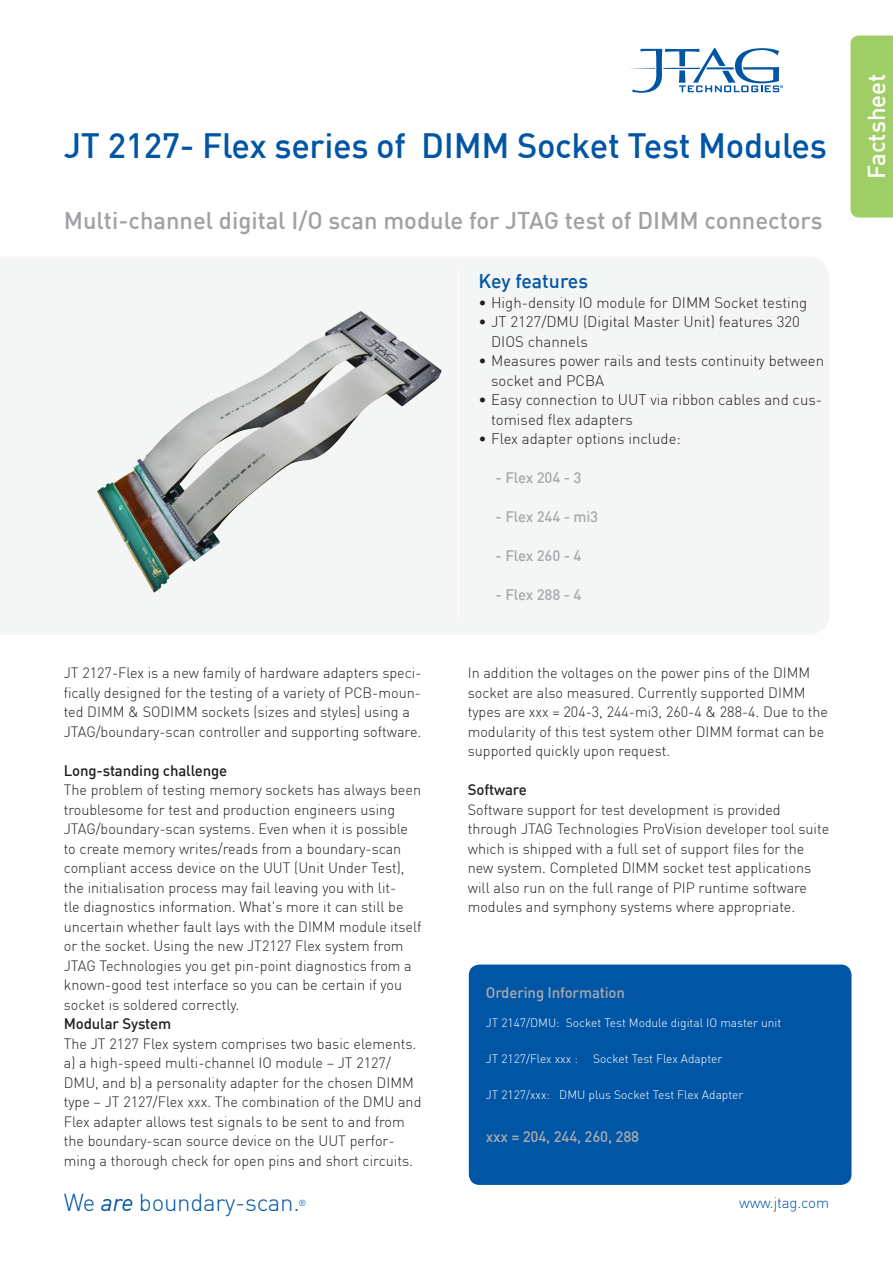
<style>
.page{position:relative;width:893px;height:1263px;background:#fff}
.page>*{position:absolute;margin:0;border:0;box-sizing:border-box;transform-origin:0 0}
.t1{font:500 34.5px "DIN";letter-spacing:-.01em;color:#0155a5}
.t2{font:300 24px "DIN";letter-spacing:-.01em;color:#0155a5}
.t3{font:500 24px "DIN";color:#fff}
.t4{font:500 23.7px "DIN";color:#a1a1a5}
.t5{font:500 19.5px "DIN";color:#0155a5}
.t6{font:300 15px/19.5px "DIN";color:#231f20}
.t7{font:500 15px "DIN";letter-spacing:-.01em;color:#a8a9ad}
.t8{font:500 15px "DIN";letter-spacing:-.01em;color:#231f20}
.t9{font:300 15px "DIN";letter-spacing:-.01em;color:#0155a5}
.t10{font:300 14.7px/19.5px "DIN";color:#231f20}
.t11{font:300 12px "DIN";color:#fff}
.t12{font:300 8.7px "DIN";color:#0155a5}
.s1{font-weight:400;font-style:italic}
</style>
<div class="page">
<svg style="left:630px;top:48px;width:153px;height:45px"></svg>
<div style="left:0;top:257px;width:829px;height:378px;background:#f4f5f5"></div>
<img style="left:97px;top:311px;width:345px;height:282px">
<hr style="left:458px;top:269px;width:1px;height:349px;background:#fff">
<div style="left:850px;top:35px;width:43px;height:183px;background:#9fce66"></div>
<div style="left:469px;top:964px;width:382px;height:221px;background:#0155a5;border-radius:11px"></div>
<h1 class="t1" style="left:64px;top:131px;width:765px">JT 2127- Flex series of DIMM Socket Test Modules</h1>
<h3 class="t4" style="left:64px;top:210px;width:760px">Multi-channel digital I/O scan module for JTAG test of DIMM connectors</h3>
<p class="t10" style="left:64px;top:665px;width:359px">JT 2127-Flex is a new family of hardware adapters speci&shy;fically designed for the testing of a variety of PCB-moun&shy;ted DIMM &amp; SODIMM sockets (sizes and styles) using a JTAG/boundary-scan controller and supporting software.</p>
<p class="t8" style="left:64px;top:764px;width:165px">Long-standing challenge</p>
<p class="t10" style="left:64px;top:782px;width:359px">The problem of testing memory sockets has always been troublesome for test and production engineers using JTAG/boundary-scan systems. Even when it is possible to create memory writes/reads from a boundary-scan compliant access device on the UUT (Unit Under Test), the initialisation process may fail leaving you with lit-<br>tle diagnostics information. What's more it can still be uncertain whether fault lays with the DIMM module itself or the socket. Using the new JT2127 Flex system from JTAG Technologies you get pin-point diagnostics from a known-good test interface so you can be certain if you socket is soldered correctly.</p>
<p class="t8" style="left:64px;top:1017px;width:109px">Modular System</p>
<p class="t10" style="left:64px;top:1035px;width:359px">The JT 2127 Flex system comprises two basic elements. a) a high-speed multi-channel IO module – JT 2127/ DMU, and b) a personality adapter for the chosen DIMM type – JT 2127/Flex xxx. The combination of the DMU and Flex adapter allows test signals to be sent to and from the boundary-scan source device on the UUT perfor&shy;ming a thorough check for open pins and short circuits.</p>
<h2 class="t2" style="left:64px;top:1193px;width:238px">We <span class="s1">are</span> boundary-scan.</h2>
<p class="t12" style="left:298px;top:1199px;width:9px">®</p>
<h3 class="t5" style="left:478px;top:273px;width:111px">Key features</h3>
<p class="t6" style="left:478px;top:294px;width:330px">• High-density IO module for DIMM Socket testing</p>
<p class="t6" style="left:491px;top:314px;width:310px;text-indent:-13px">• JT 2127/DMU (Digital Master Unit) features 320<br>DIOS channels</p>
<p class="t6" style="left:491px;top:353px;width:335px;text-indent:-13px">• Measures power rails and tests continuity between socket and PCBA</p>
<p class="t6" style="left:491px;top:392px;width:333px;text-indent:-13px">• Easy connection to UUT via ribbon cables and cus&shy;tomised flex adapters</p>
<p class="t6" style="left:478px;top:431px;width:204px">• Flex adapter options include:</p>
<p class="t7" style="left:496px;top:471px;width:87px">- Flex 204 - 3</p>
<p class="t7" style="left:496px;top:510px;width:104px">- Flex 244 - mi3</p>
<p class="t7" style="left:496px;top:549px;width:87px">- Flex 260 - 4</p>
<p class="t7" style="left:496px;top:588px;width:87px">- Flex 288 - 4</p>
<p class="t10" style="left:468px;top:663px;width:362px">In addition the voltages on the power pins of the DIMM socket are also measured. Currently supported DIMM types are xxx = 204-3, 244-mi3, 260-4 &amp; 288-4. Due to the modularity of this test system other DIMM format can be supported quickly upon request.</p>
<p class="t8" style="left:468px;top:783px;width:61px">Software</p>
<p class="t10" style="left:468px;top:799px;width:363px">Software support for test development is provided through JTAG Technologies ProVision developer tool suite which is shipped with a full set of support files for the new system. Completed DIMM socket test applications will also run on the full range of PIP runtime software modules and symphony systems where appropriate.</p>
<p class="t7" style="left:486px;top:986px;width:141px">Ordering Information</p>
<p class="t11" style="left:486px;top:1015px;width:297px">JT 2147/DMU: Socket Test Module digital IO master unit</p>
<p class="t11" style="left:486px;top:1051px;width:94px">JT 2127/Flex xxx :</p>
<p class="t11" style="left:593px;top:1051px;width:131px">Socket Test Flex Adapter</p>
<p class="t11" style="left:486px;top:1087px;width:259px">JT 2127/xxx: DMU plus Socket Test Flex Adapter</p>
<p class="t7" style="left:486px;top:1130px;width:155px">xxx = 204, 244, 260, 288</p>
<p class="t9" style="left:739px;top:1197px;width:92px">www.jtag.com</p>
<h2 class="t3" style="left:866px;top:179px;width:107px;rotate:-90deg">Factsheet</h2>
</div>
